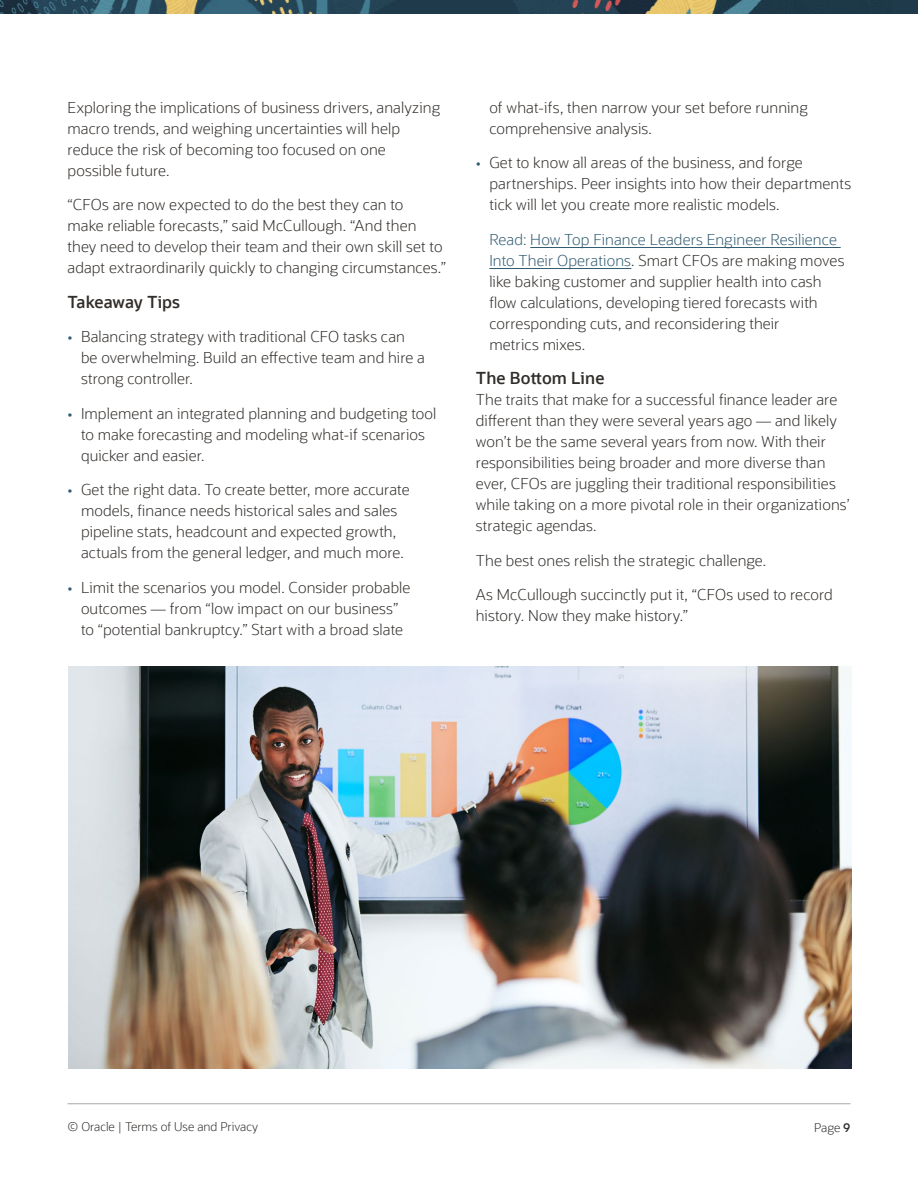
<style>
.page{position:relative;width:918px;height:1188px;background:#fff}
.page>*{position:absolute;margin:0;border:0;box-sizing:border-box;transform-origin:0 0}
.Main_Body_2016{font:600 16.5px "Oracle Sans";letter-spacing:.005em;color:#312d2a}
.H2_Main_Body_Header{font:600 16.5px "Oracle Sans";color:#312d2a}
.Main_Body_2016-2{font:300 15px/21px "Oracle Sans";letter-spacing:.005em;color:#312d2a}
.t1{font:300 12px "Oracle Sans";color:#312d2a}
.s1{color:#325c72}
.s2{font-weight:600}
</style>
<div class="page">
<img style="left:1px;top:0;width:916px;height:13px">
<hr style="left:530px;top:247px;width:311px;height:1px;background:#325c72">
<hr style="left:489px;top:268px;width:142px;height:1px;background:#325c72">
<img style="left:68px;top:667px;width:783px;height:401px">
<hr style="left:68px;top:1104px;width:782px;height:1px;background:#a8a9ad">
<p class="Main_Body_2016-2" style="left:68px;top:97px;width:374px">Exploring the implications of business drivers, analyzing macro trends, and weighing uncertainties will help reduce the risk of becoming too focused on one possible future.</p>
<p class="Main_Body_2016-2" style="left:68px;top:194px;width:380px">“CFOs are now expected to do the best they can to<br>make reliable forecasts,” said McCullough. “And then they need to develop their team and their own skill set to adapt extraordinarily quickly to changing circumstances.”</p>
<p class="H2_Main_Body_Header" style="left:68px;top:291px;width:114px">Takeaway Tips</p>
<p class="Main_Body_2016-2" style="left:81px;top:326px;width:345px;text-indent:-14px"><span class="s1">•</span> Balancing strategy with traditional CFO tasks can be overwhelming. Build an effective team and hire a strong controller.</p>
<p class="Main_Body_2016-2" style="left:81px;top:403px;width:357px;text-indent:-14px"><span class="s1">•</span> Implement an integrated planning and budgeting tool to make forecasting and modeling what-if scenarios quicker and easier.</p>
<p class="Main_Body_2016-2" style="left:68px;top:479px;width:344px;text-align:center"><span class="s1">•</span> Get the right data. To create better, more accurate models, finance needs historical sales and sales pipeline stats, headcount and expected growth, actuals from the general ledger, and much more.</p>
<p class="Main_Body_2016-2" style="left:68px;top:577px;width:344px;text-align:center"><span class="s1">•</span> Limit the scenarios you model. Consider probable outcomes — from “low impact on our business”<br>to “potential bankruptcy.” Start with a broad slate</p>
<p class="Main_Body_2016-2" style="left:489px;top:97px;width:320px">of what-ifs, then narrow your set before running comprehensive analysis.</p>
<p class="Main_Body_2016-2" style="left:489px;top:152px;width:363px;text-indent:-14px"><span class="s1">•</span> Get to know all areas of the business, and forge partnerships. Peer insights into how their departments tick will let you create more realistic models.</p>
<p class="Main_Body_2016-2" style="left:489px;top:229px;width:357px"><span class="s1">Read: How Top Finance Leaders Engineer Resilience Into Their Operations</span>. Smart CFOs are making moves like baking customer and supplier health into cash flow calculations, developing tiered forecasts with corresponding cuts, and reconsidering their<br>metrics mixes.</p>
<p class="Main_Body_2016" style="left:476px;top:368px;width:130px">The Bottom Line</p>
<p class="Main_Body_2016-2" style="left:476px;top:389px;width:375px">The traits that make for a successful finance leader are different than they were several years ago — and likely won’t be the same several years from now. With their responsibilities being broader and more diverse than ever, CFOs are juggling their traditional responsibilities while taking on a more pivotal role in their organizations’ strategic agendas.</p>
<p class="Main_Body_2016-2" style="left:476px;top:550px;width:292px">The best ones relish the strategic challenge.</p>
<p class="Main_Body_2016-2" style="left:476px;top:584px;width:359px">As McCullough succinctly put it, “CFOs used to record history. Now they make history.”</p>
<p class="t1" style="left:68px;top:1120px;width:192px">© Oracle | Terms of Use and Privacy</p>
<p class="t1" style="left:814px;top:1121px;width:38px">Page <span class="s2">9</span></p>
</div>
